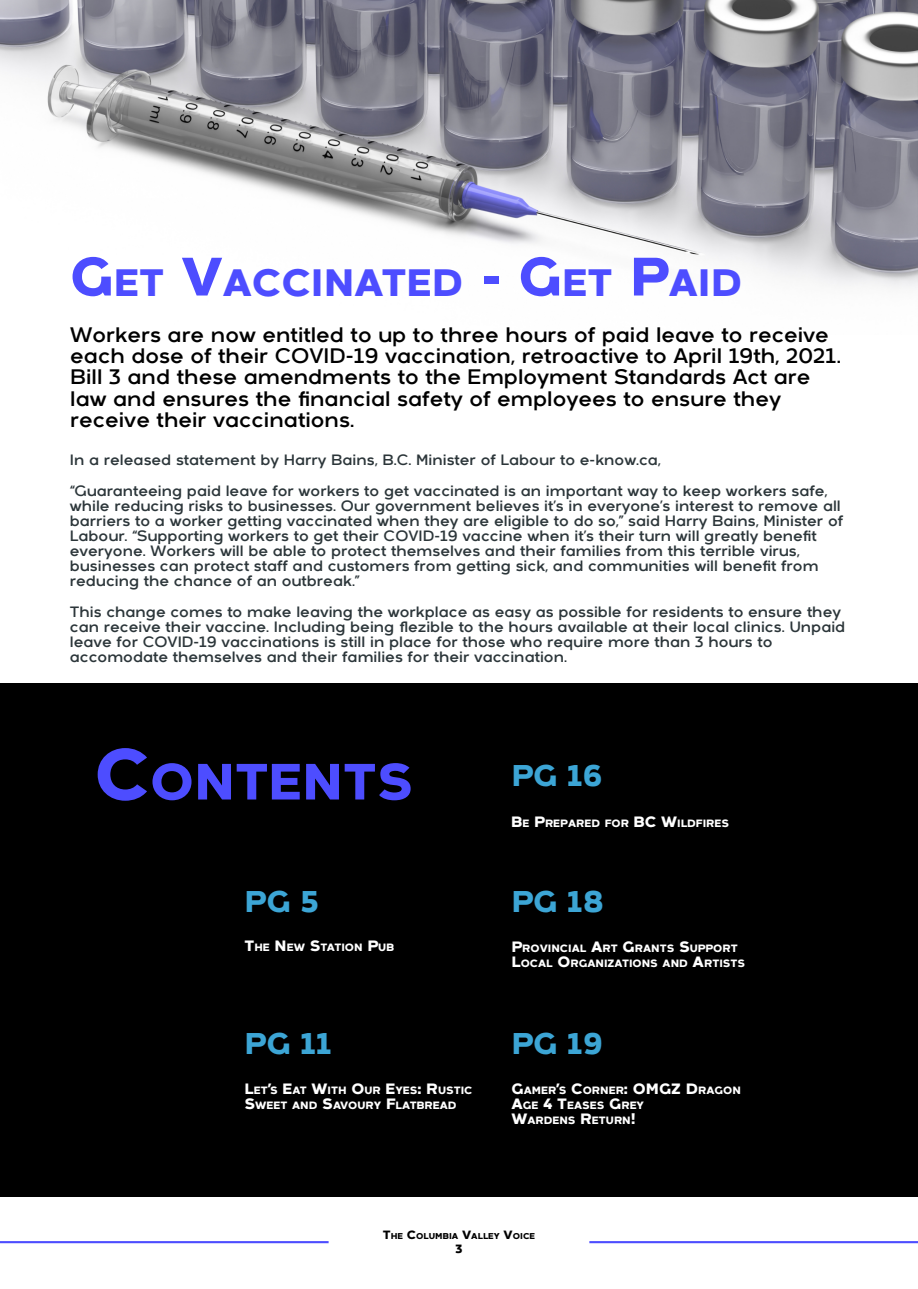
<style>
.page{position:relative;width:918px;height:1289px;background:#fff}
.page>*{position:absolute;margin:0;border:0;box-sizing:border-box;transform-origin:0 0}
.t1{font:800 50.85px "Arkibal";color:#4d4dff}
.t2{font:800 38.25px "Arkibal";color:#4d4dff}
.t3{font:800 30px "Arkibal";color:#3ca5d5}
.t4{font:21px/21.1px "Arkibal";color:#000}
.t5{font:15px/15.1px "Arkibal";color:#2c363a}
.t6{font:800 12px "Arkibal";color:#000}
.t7{font:800 10.65px/15.1px "Arkibal";color:#fff}
.t8{font:800 8.55px "Arkibal";color:#000}
.s1{font-size:54px}
.s2{font-size:72px}
.s3{font-size:15px}
.s4{font-size:12px}
</style>
<div class="page">
<img style="left:0;top:0;width:918px;height:288px">
<hr style="left:589px;top:1241px;width:329px;height:2px;background:#4d4dff">
<hr style="left:0;top:1241px;width:329px;height:2px;background:#4d4dff">
<div style="left:0;top:683px;width:918px;height:513px;background:#000"></div>
<h2 class="t2" style="left:70px;top:267px;width:674px"><span class="s1">G</span>ET <span class="s1">V</span>ACCINATED <span class="s1">- G</span>ET <span class="s1">P</span>AID</h2>
<p class="t4" style="left:70px;top:326px;width:772px">Workers are now entitled to up to three hours of paid leave to receive each dose of their COVID-19 vaccination, retroactive to April 19th, 2021.<br>Bill 3 and these amendments to the Employment Standards Act are law and ensures the financial safety of employees to ensure they receive their vaccinations.</p>
<p class="t5" style="left:70px;top:446px;width:759px;line-height:30.3px">In a released statement by Harry Bains, B.C. Minister of Labour to e-know.ca,<br>“Guaranteeing paid leave for workers to get vaccinated is an important way to keep workers safe,</p>
<p class="t5" style="left:70px;top:499px;width:775px">while reducing risks to businesses. Our government believes it’s in everyone’s interest to remove all barriers to a worker getting vaccinated when they are eligible to do so,” said Harry Bains, Minister of Labour. “Supporting workers to get their COVID-19 vaccine when it’s their turn will greatly benefit everyone. Workers will be able to protect themselves and their families from this terrible virus, businesses can protect staff and customers from getting sick, and communities will benefit from reducing the chance of an outbreak.”</p>
<p class="t5" style="left:70px;top:605px;width:777px">This change comes to make leaving the workplace as easy as possible for residents to ensure they can receive their vaccine. Including being flezible to the hours available at their local clinics. Unpaid leave for COVID-19 vaccinations is still in place for those who require more than 3 hours to accomodate themselves and their families for their vaccination.</p>
<h1 class="t1" style="left:94px;top:761px;width:321px"><span class="s2">C</span>ONTENTS</h1>
<h3 class="t3" style="left:511px;top:764px;width:93px">PG 16</h3>
<p class="t7" style="left:511px;top:816px;width:219px"><span class="s3">B</span>E <span class="s3">P</span>REPARED FOR <span class="s3">BC W</span>ILDFIRES</p>
<h3 class="t3" style="left:245px;top:889px;width:76px">PG 5</h3>
<h3 class="t3" style="left:511px;top:889px;width:94px">PG 18</h3>
<p class="t7" style="left:245px;top:941px;width:151px"><span class="s3">T</span>HE <span class="s3">N</span>EW <span class="s3">S</span>TATION <span class="s3">P</span>UB</p>
<p class="t7" style="left:511px;top:941px;width:235px"><span class="s3">P</span>ROVINCIAL <span class="s3">A</span>RT <span class="s3">G</span>RANTS <span class="s3">S</span>UPPORT<br><span class="s3">L</span>OCAL <span class="s3">O</span>RGANIZATIONS AND <span class="s3">A</span>RTISTS</p>
<h3 class="t3" style="left:245px;top:1031px;width:89px">PG 11</h3>
<p class="t7" style="left:245px;top:1083px;width:230px"><span class="s3">L</span>ET<span class="s3">’</span>S <span class="s3">E</span>AT <span class="s3">W</span>ITH <span class="s3">O</span>UR <span class="s3">E</span>YES<span class="s3">: R</span>USTIC<br><span class="s3">S</span>WEET AND <span class="s3">S</span>AVOURY <span class="s3">F</span>LATBREAD</p>
<h3 class="t3" style="left:511px;top:1031px;width:93px">PG 19</h3>
<p class="t7" style="left:511px;top:1083px;width:231px"><span class="s3">G</span>AMER<span class="s3">’</span>S <span class="s3">C</span>ORNER<span class="s3">: OMGZ D</span>RAGON<br><span class="s3">A</span>GE <span class="s3">4 T</span>EASES <span class="s3">G</span>REY<br><span class="s3">W</span>ARDENS <span class="s3">R</span>ETURN<span class="s3">!</span></p>
<p class="t8" style="left:383px;top:1232px;width:154px"><span class="s4">T</span>HE <span class="s4">C</span>OLUMBIA <span class="s4">V</span>ALLEY <span class="s4">V</span>OICE</p>
<p class="t6" style="left:455px;top:1243px;width:9px">3</p>
</div>
